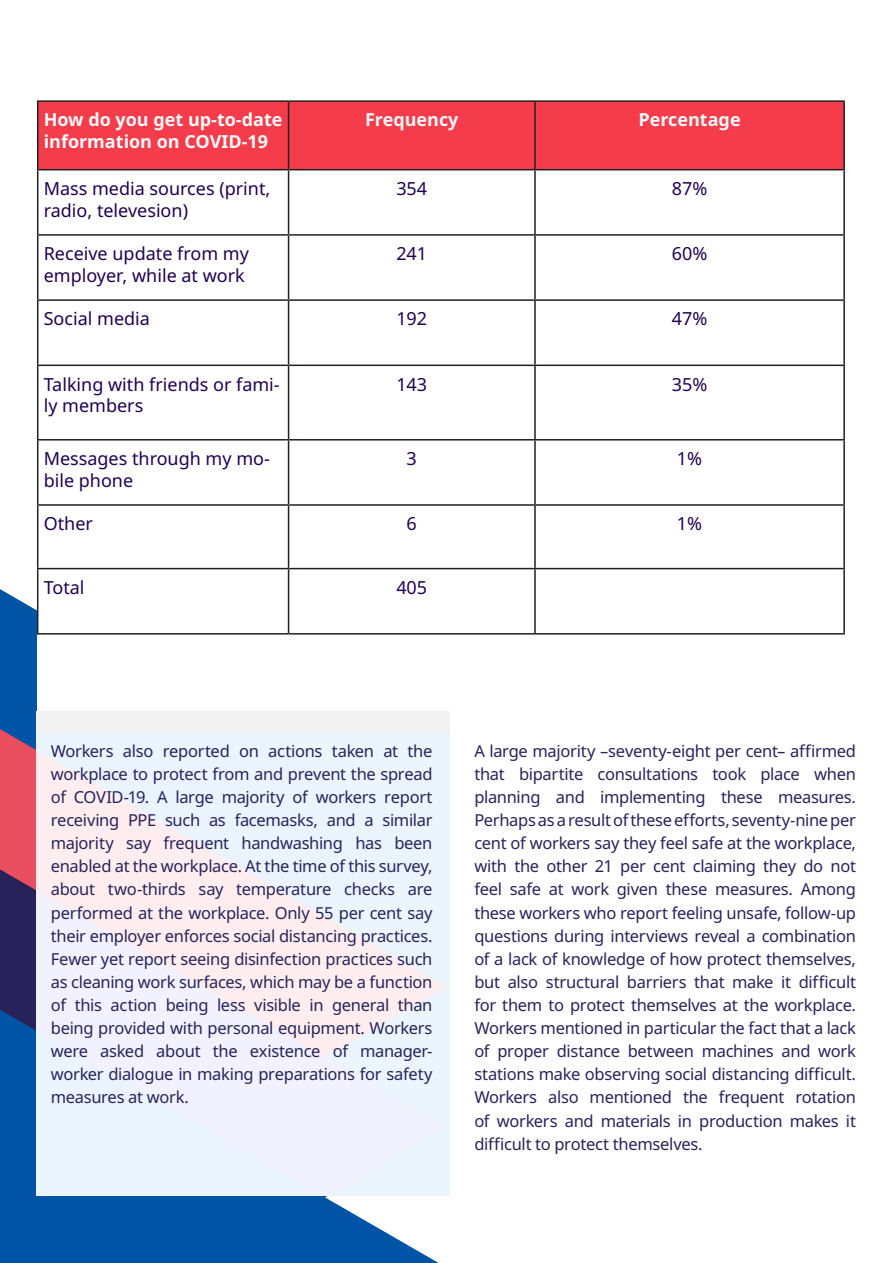
<style>
.page{position:relative;width:893px;height:1263px;background:#fff}
.page>*{position:absolute;margin:0;border:0;box-sizing:border-box;transform-origin:0 0}
.t1{font:18px/21.6px "Noto Sans";color:#210050}
.t2{font:700 18px/21.6px "Noto Sans";color:#fafafa}
.t3{font:700 18px "Noto Sans";color:#f7f7f8}
.Poster_A1_-_Body_Cop{font:16.5px/23.1px "Noto Sans";letter-spacing:-.02em;color:#27235a;text-align:justify}
</style>
<div class="page">
<svg style="left:0;top:589px;width:37px;height:140px;background:#1461ad"></svg>
<svg style="left:0;top:729px;width:37px;height:140px;background:#d75267"></svg>
<svg style="left:0;top:869px;width:37px;height:141px;background:#3a2b5e"></svg>
<svg style="left:0;top:1010px;width:439px;height:253px;background:#1d66af"></svg>
<div style="left:38px;top:102px;width:805px;height:67px;background:#f53c4b"></div>
<svg style="left:38px;top:170px;width:805px;height:463px"></svg>
<hr style="left:289px;top:100px;width:246px;height:2px;background:#231f20">
<hr style="left:535px;top:100px;width:310px;height:2px;background:#231f20">
<hr style="left:534px;top:102px;width:2px;height:67px;background:#231f20">
<hr style="left:843px;top:102px;width:2px;height:67px;background:#231f20">
<hr style="left:37px;top:170px;width:1px;height:64px;background:#231f20">
<hr style="left:289px;top:169px;width:246px;height:1px;background:#231f20">
<hr style="left:288px;top:170px;width:1px;height:64px;background:#231f20">
<hr style="left:535px;top:169px;width:310px;height:1px;background:#231f20">
<hr style="left:534px;top:170px;width:2px;height:64px;background:#231f20">
<hr style="left:843px;top:170px;width:2px;height:64px;background:#231f20">
<hr style="left:37px;top:234px;width:252px;height:2px;background:#231f20">
<hr style="left:37px;top:236px;width:1px;height:63px;background:#231f20">
<hr style="left:289px;top:234px;width:246px;height:2px;background:#231f20">
<hr style="left:288px;top:236px;width:1px;height:63px;background:#231f20">
<hr style="left:535px;top:234px;width:310px;height:2px;background:#231f20">
<hr style="left:534px;top:236px;width:2px;height:63px;background:#231f20">
<hr style="left:843px;top:236px;width:2px;height:63px;background:#231f20">
<hr style="left:37px;top:299px;width:252px;height:2px;background:#231f20">
<hr style="left:37px;top:301px;width:1px;height:64px;background:#231f20">
<hr style="left:289px;top:299px;width:246px;height:2px;background:#231f20">
<hr style="left:288px;top:301px;width:1px;height:64px;background:#231f20">
<hr style="left:535px;top:299px;width:310px;height:2px;background:#231f20">
<hr style="left:534px;top:301px;width:2px;height:64px;background:#231f20">
<hr style="left:843px;top:301px;width:2px;height:64px;background:#231f20">
<hr style="left:37px;top:365px;width:252px;height:1px;background:#231f20">
<hr style="left:37px;top:366px;width:1px;height:73px;background:#231f20">
<hr style="left:289px;top:365px;width:246px;height:1px;background:#231f20">
<hr style="left:288px;top:366px;width:1px;height:73px;background:#231f20">
<hr style="left:535px;top:365px;width:310px;height:1px;background:#231f20">
<hr style="left:534px;top:366px;width:2px;height:73px;background:#231f20">
<hr style="left:843px;top:366px;width:2px;height:73px;background:#231f20">
<hr style="left:37px;top:439px;width:252px;height:1px;background:#231f20">
<hr style="left:37px;top:440px;width:1px;height:64px;background:#231f20">
<hr style="left:289px;top:439px;width:246px;height:1px;background:#231f20">
<hr style="left:288px;top:440px;width:1px;height:64px;background:#231f20">
<hr style="left:535px;top:439px;width:310px;height:1px;background:#231f20">
<hr style="left:534px;top:440px;width:2px;height:64px;background:#231f20">
<hr style="left:843px;top:440px;width:2px;height:64px;background:#231f20">
<hr style="left:37px;top:504px;width:252px;height:2px;background:#231f20">
<hr style="left:37px;top:506px;width:1px;height:62px;background:#231f20">
<hr style="left:289px;top:504px;width:246px;height:2px;background:#231f20">
<hr style="left:288px;top:506px;width:1px;height:62px;background:#231f20">
<hr style="left:535px;top:504px;width:310px;height:2px;background:#231f20">
<hr style="left:534px;top:506px;width:2px;height:62px;background:#231f20">
<hr style="left:843px;top:506px;width:2px;height:62px;background:#231f20">
<hr style="left:37px;top:568px;width:252px;height:1px;background:#231f20">
<hr style="left:37px;top:569px;width:1px;height:64px;background:#231f20">
<hr style="left:289px;top:568px;width:246px;height:1px;background:#231f20">
<hr style="left:288px;top:569px;width:1px;height:64px;background:#231f20">
<hr style="left:535px;top:568px;width:310px;height:1px;background:#231f20">
<hr style="left:534px;top:569px;width:2px;height:64px;background:#231f20">
<hr style="left:843px;top:569px;width:2px;height:64px;background:#231f20">
<hr style="left:37px;top:633px;width:252px;height:1px;background:#231f20">
<hr style="left:289px;top:633px;width:246px;height:1px;background:#231f20">
<hr style="left:535px;top:633px;width:310px;height:1px;background:#231f20">
<hr style="left:37px;top:100px;width:252px;height:2px;background:#231f20">
<hr style="left:37px;top:102px;width:1px;height:67px;background:#231f20">
<hr style="left:288px;top:102px;width:1px;height:67px;background:#231f20">
<hr style="left:37px;top:169px;width:252px;height:1px;background:#231f20">
<div style="left:37px;top:711px;width:413px;height:485px;background:linear-gradient(to bottom,#f2f2f7,#f1f2fe)"></div>
<p class="t2" style="left:44px;top:109px;width:240px">How do you get up-to-date information on COVID-19</p>
<p class="t3" style="left:365px;top:107px;width:95px">Frequency</p>
<p class="t2" style="left:638px;top:109px;width:104px">Percentage</p>
<p class="t1" style="left:44px;top:178px;width:228px">Mass media sources (print, radio, televesion)</p>
<p class="t1" style="left:396px;top:178px;width:32px">354</p>
<p class="t1" style="left:672px;top:178px;width:37px">87%</p>
<p class="t1" style="left:44px;top:243px;width:207px">Receive update from my employer, while at work</p>
<p class="t1" style="left:396px;top:243px;width:32px">241</p>
<p class="t1" style="left:672px;top:243px;width:37px">60%</p>
<p class="t1" style="left:44px;top:308px;width:108px">Social media</p>
<p class="t1" style="left:396px;top:308px;width:32px">192</p>
<p class="t1" style="left:672px;top:308px;width:37px">47%</p>
<p class="t1" style="left:44px;top:374px;width:238px">Talking with friends or fami&shy;ly members</p>
<p class="t1" style="left:396px;top:374px;width:32px">143</p>
<p class="t1" style="left:672px;top:374px;width:37px">35%</p>
<p class="t1" style="left:44px;top:448px;width:228px">Messages through my mo&shy;bile phone</p>
<p class="t1" style="left:407px;top:448px;width:12px">3</p>
<p class="t1" style="left:677px;top:448px;width:27px">1%</p>
<p class="t1" style="left:44px;top:513px;width:51px">Other</p>
<p class="t1" style="left:407px;top:513px;width:12px">6</p>
<p class="t1" style="left:677px;top:513px;width:27px">1%</p>
<p class="t1" style="left:44px;top:577px;width:42px">Total</p>
<p class="t1" style="left:396px;top:577px;width:32px">405</p>
<p class="Poster_A1_-_Body_Cop" style="left:51px;top:740px;width:383px">Workers also reported on actions taken at the workplace to protect from and prevent the spread of COVID-19. A large majority of workers report receiving PPE such as facemasks, and a similar majority say frequent handwashing has been enabled at the workplace. At the time of this survey, about two-thirds say temperature checks are performed at the workplace. Only 55 per cent say their employer enforces social distancing practices.<br>Fewer yet report seeing disinfection practices such as cleaning work surfaces, which may be a function of this action being less visible in general than being provided with personal equipment. Workers were asked about the existence of manager&shy;worker dialogue in making preparations for safety measures at work.</p>
<p class="Poster_A1_-_Body_Cop" style="left:474px;top:740px;width:383px">A large majority –seventy-eight per cent– affirmed that bipartite consultations took place when planning and implementing these measures.<br>Perhaps as a result of these efforts, seventy-nine per cent of workers say they feel safe at the workplace, with the other 21 per cent claiming they do not feel safe at work given these measures. Among these workers who report feeling unsafe, follow-up questions during interviews reveal a combination of a lack of knowledge of how protect themselves, but also structural barriers that make it difficult for them to protect themselves at the workplace.<br>Workers mentioned in particular the fact that a lack of proper distance between machines and work stations make observing social distancing difficult.<br>Workers also mentioned the frequent rotation of workers and materials in production makes it difficult to protect themselves.</p>
</div>
